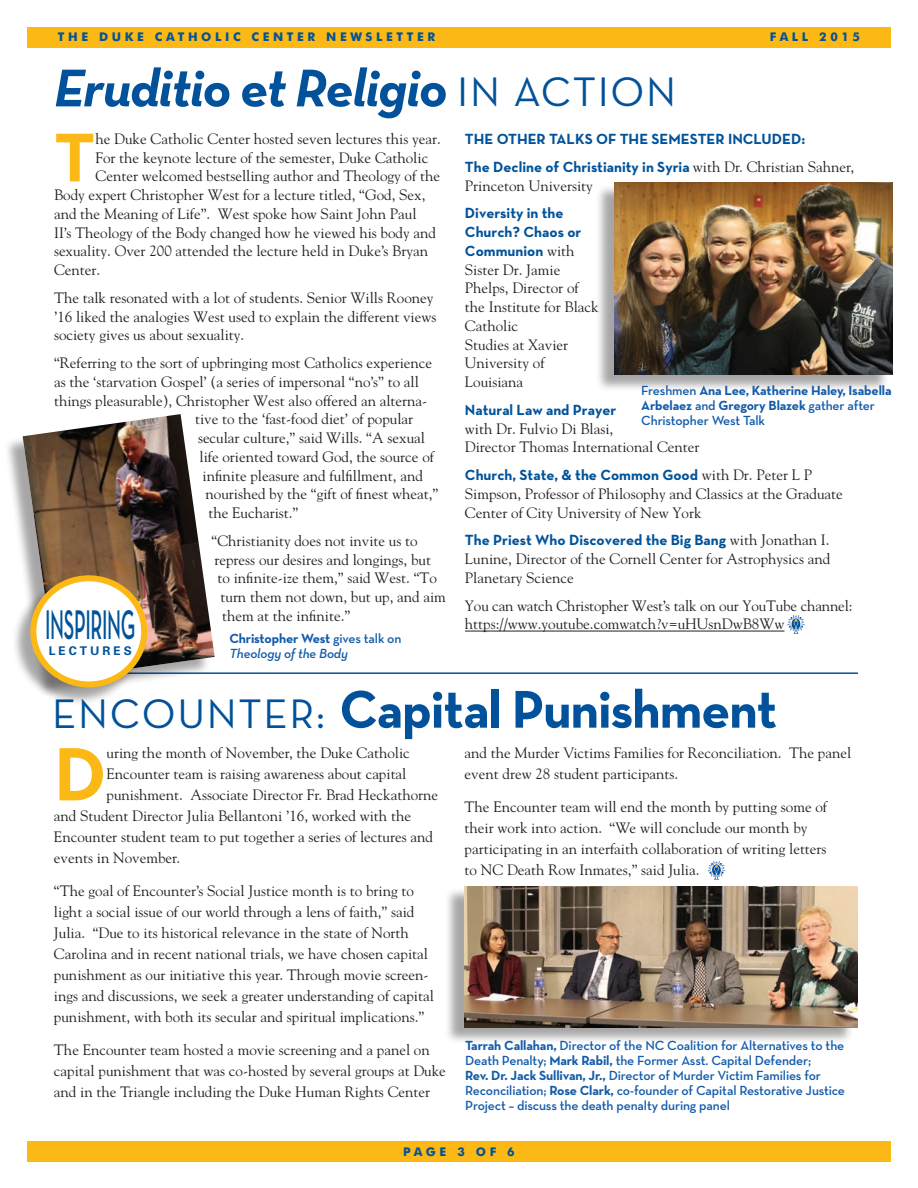
<style>
.page{position:relative;width:918px;height:1188px;background:#fff}
.page>*{position:absolute;margin:0;border:0;box-sizing:border-box;transform-origin:0 0}
.t1{font:700 76.8px "Neutra Text";color:#fcb814}
.t2{font:700 70.2px "Neutra Text";color:#fcb814}
.t3{font:700 54px "Neutra Text";letter-spacing:-.02em;color:#01529a}
.t4{font:italic 700 54px "Neutra Text";letter-spacing:-.02em;color:#01529a}
.t5{font:600 42.15px "Neutra Text";letter-spacing:-.02em;color:#01529a;scale:.47 1}
.t6{font:15px/18.8px "Goudy";color:#231f20}
.t7{font:700 15px/18.8px "Neutra Text";color:#01529a}
.t8{font:600 13.5px/15px "Neutra Text";letter-spacing:-.01em;color:#135cab}
.t9{font:700 13.5px/15px "Neutra Text";letter-spacing:-.01em;color:#135cab}
.t10{font:italic 600 13.5px/15px "Neutra Text";letter-spacing:-.01em;color:#135cab}
.t11{font:700 12px "Futura BT";letter-spacing:.3em;color:#01529a}
.t12{font:700 12px "Univers";letter-spacing:.25em;color:#01529a}
.s1{font-weight:400;font-style:normal;font-size:42px}
.s2{font-weight:700;font-style:normal}
.s3{font-style:normal}
.s4{font-family:"Goudy";font-weight:400;color:#231f20}
.s5{font-weight:600}
.s6{font-weight:400;font-size:42px}
.s7{font-weight:700}
</style>
<div class="page">
<div style="left:27px;top:27px;width:864px;height:21px;background:#fcb814"></div>
<div style="left:27px;top:1141px;width:864px;height:21px;background:#fcb814"></div>
<hr style="left:465px;top:631px;width:319px;height:1px;background:#231f20">
<div style="left:595px;top:184px;width:295px;height:209px;background:#231f20;opacity:.4"></div>
<img style="left:614px;top:182px;width:279px;height:193px">
<hr style="left:54px;top:672px;width:804px;height:2px;background:#01529a">
<div style="left:444px;top:887px;width:410px;height:157px;background:#231f20;opacity:.4"></div>
<img style="left:464px;top:886px;width:393px;height:141px">
<svg style="left:708px;top:861px;width:17px;height:19px"></svg>
<svg style="left:787px;top:615px;width:18px;height:19px"></svg>
<div style="left:3px;top:416px;width:208px;height:280px;background:#231f20;opacity:.4"></div>
<img style="left:23px;top:414px;width:192px;height:265px">
<div style="left:12px;top:578px;width:132px;height:128px;background:#231f20;opacity:.4"></div>
<div style="left:33px;top:578px;width:111px;height:106px;background:#fff;border-radius:50%"></div>
<div style="left:30px;top:575px;width:117px;height:112px;border:6px solid #fcb814;border-radius:50%"></div>
<p class="t11" style="left:58px;top:30px;width:379px">THE DUKE CATHOLIC CENTER NEWSLETTER</p>
<p class="t11" style="left:770px;top:30px;width:92px">FALL 2015</p>
<h3 class="t4" style="left:54px;top:54px;width:624px">Eruditio et Religio <span class="s1">IN ACTION</span></h3>
<h2 class="t2" style="left:54px;top:114px;width:43px">T</h2>
<p class="t6" style="left:96px;top:129px;width:347px">he Duke Catholic Center hosted seven lectures this year.</p>
<p class="t6" style="left:96px;top:148px;width:334px">For the keynote lecture of the semester, Duke Catholic</p>
<p class="t6" style="left:96px;top:166px;width:346px">Center welcomed bestselling author and Theology of the</p>
<p class="t6" style="left:54px;top:185px;width:373px">Body expert Christopher West for a lecture titled, “God, Sex,</p>
<p class="t6" style="left:54px;top:204px;width:364px">and the Meaning of Life”. West spoke how Saint John Paul</p>
<p class="t6" style="left:54px;top:223px;width:384px">II’s Theology of the Body changed how he viewed his body and</p>
<p class="t6" style="left:54px;top:241px;width:376px">sexuality. Over 200 attended the lecture held in Duke’s Bryan</p>
<p class="t6" style="left:54px;top:260px;width:48px">Center.</p>
<p class="t6" style="left:54px;top:288px;width:384px">The talk resonated with a lot of students. Senior Wills Rooney ’16 liked the analogies West used to explain the different views society gives us about sexuality.</p>
<p class="t6" style="left:54px;top:353px;width:380px">“Referring to the sort of upbringing most Catholics experience</p>
<p class="t6" style="left:54px;top:372px;width:366px">as the ‘starvation Gospel’ (a series of impersonal “no’s” to all</p>
<p class="t6" style="left:54px;top:391px;width:375px">things pleasurable), Christopher West also offered an alterna-</p>
<p class="t6" style="left:195px;top:409px;width:220px">tive to the ‘fast-food diet’ of popular</p>
<p class="t6" style="left:198px;top:428px;width:229px">secular culture,” said Wills. “A sexual</p>
<p class="t6" style="left:200px;top:447px;width:236px">life oriented toward God, the source of</p>
<p class="t6" style="left:203px;top:466px;width:222px">infinite pleasure and fulfillment, and</p>
<p class="t6" style="left:206px;top:484px;width:234px">nourished by the “gift of finest wheat,”</p>
<p class="t6" style="left:209px;top:503px;width:91px">the Eucharist.”</p>
<p class="t6" style="left:212px;top:531px;width:208px">“Christianity does not invite us to</p>
<p class="t6" style="left:215px;top:550px;width:218px">repress our desires and longings, but</p>
<p class="t6" style="left:218px;top:568px;width:221px">to infinite-ize them,” said West. “To</p>
<p class="t6" style="left:221px;top:587px;width:227px">turn them not down, but up, and aim</p>
<p class="t6" style="left:222px;top:606px;width:130px">them at the infinite.”</p>
<h3 class="t5" style="left:45px;top:599px;width:193px">INSPIRING</h3>
<p class="t12" style="left:49px;top:643px;width:85px">LECTURES</p>
<p class="t10" style="left:229px;top:631px;width:174px"><span class="s2">Christopher West</span> <span class="s3">gives talk on<br></span>Theology of the Body</p>
<p class="t7" style="left:465px;top:125px;width:391px;line-height:27.8px">THE OTHER TALKS OF THE SEMESTER INCLUDED:<br>The Decline of Christianity in Syria <span class="s4">with Dr. Christian Sahner,</span></p>
<p class="t6" style="left:465px;top:176px;width:129px">Princeton University</p>
<p class="t7" style="left:465px;top:204px;width:118px">Diversity in the<br>Church? Chaos or<br>Communion <span class="s4">with</span></p>
<p class="t6" style="left:465px;top:260px;width:135px">Sister Dr. Jamie<br>Phelps, Director of the Institute for Black<br>Catholic<br>Studies at Xavier<br>University of<br>Louisiana</p>
<p class="t7" style="left:465px;top:400px;width:153px">Natural Law and Prayer</p>
<p class="t6" style="left:465px;top:419px;width:236px">with Dr. Fulvio Di Blasi,<br>Director Thomas International Center</p>
<p class="t7" style="left:465px;top:465px;width:349px">Church, State, &amp; the Common Good <span class="s4">with Dr. Peter L P</span></p>
<p class="t6" style="left:465px;top:484px;width:379px">Simpson, Professor of Philosophy and Classics at the Graduate<br>Center of City University of New York</p>
<p class="t7" style="left:465px;top:531px;width:366px">The Priest Who Discovered the Big Bang <span class="s4">with Jonathan I.</span></p>
<p class="t6" style="left:465px;top:549px;width:367px">Lunine, Director of the Cornell Center for Astrophysics and<br>Planetary Science</p>
<p class="t6" style="left:465px;top:596px;width:389px">You can watch Christopher West’s talk on our YouTube channel: https://www.youtube.comwatch?v=uHUsnDwB8Ww</p>
<p class="t9" style="left:641px;top:382px;width:252px"><span class="s5">Freshmen</span> Ana Lee, Katherine Haley, Isabella<br>Arbelaez <span class="s5">and</span> Gregory Blazek <span class="s5">gather after<br>Christopher West Talk</span></p>
<h3 class="t3" style="left:52px;top:676px;width:726px"><span class="s6">ENCOUNTER:</span> Capital Punishment</h3>
<h1 class="t1" style="left:54px;top:726px;width:54px">D</h1>
<p class="t6" style="left:107px;top:743px;width:305px">uring the month of November, the Duke Catholic</p>
<p class="t6" style="left:465px;top:742px;width:388px;line-height:21px">and the Murder Victims Families for Reconciliation. The panel event drew 28 student participants.</p>
<p class="t6" style="left:465px;top:796px;width:364px;line-height:21px">The Encounter team will end the month by putting some of their work into action. “We will conclude our month by participating in an interfaith collaboration of writing letters to NC Death Row Inmates,” said Julia.</p>
<p class="t6" style="left:107px;top:764px;width:301px">Encounter team is raising awareness about capital</p>
<p class="t6" style="left:107px;top:785px;width:333px">punishment. Associate Director Fr. Brad Heckathorne</p>
<p class="t6" style="left:54px;top:806px;width:359px">and Student Director Julia Bellantoni ’16, worked with the</p>
<p class="t6" style="left:54px;top:827px;width:381px">Encounter student team to put together a series of lectures and</p>
<p class="t6" style="left:54px;top:848px;width:128px">events in November.</p>
<p class="t6" style="left:54px;top:880px;width:381px;line-height:21px">“The goal of Encounter’s Social Justice month is to bring to light a social issue of our world through a lens of faith,” said Julia. “Due to its historical relevance in the state of North Carolina and in recent national trials, we have chosen capital punishment as our initiative this year. Through movie screen&shy;ings and discussions, we seek a greater understanding of capital punishment, with both its secular and spiritual implications.”</p>
<p class="t6" style="left:54px;top:1039px;width:393px;line-height:21px">The Encounter team hosted a movie screening and a panel on capital punishment that was co-hosted by several groups at Duke and in the Triangle including the Duke Human Rights Center</p>
<p class="t8" style="left:465px;top:1037px;width:381px"><span class="s7">Tarrah Callahan,</span> Director of the NC Coalition for Alternatives to the Death Penalty; <span class="s7">Mark Rabil,</span> the Former Asst. Capital Defender;<br><span class="s7">Rev. Dr. Jack Sullivan, Jr.,</span> Director of Murder Victim Families for Reconciliation; <span class="s7">Rose Clark,</span> co-founder of Capital Restorative Justice Project – discuss the death penalty during panel</p>
<p class="t11" style="left:403px;top:1144px;width:113px">PAGE 3 OF 6</p>
</div>
